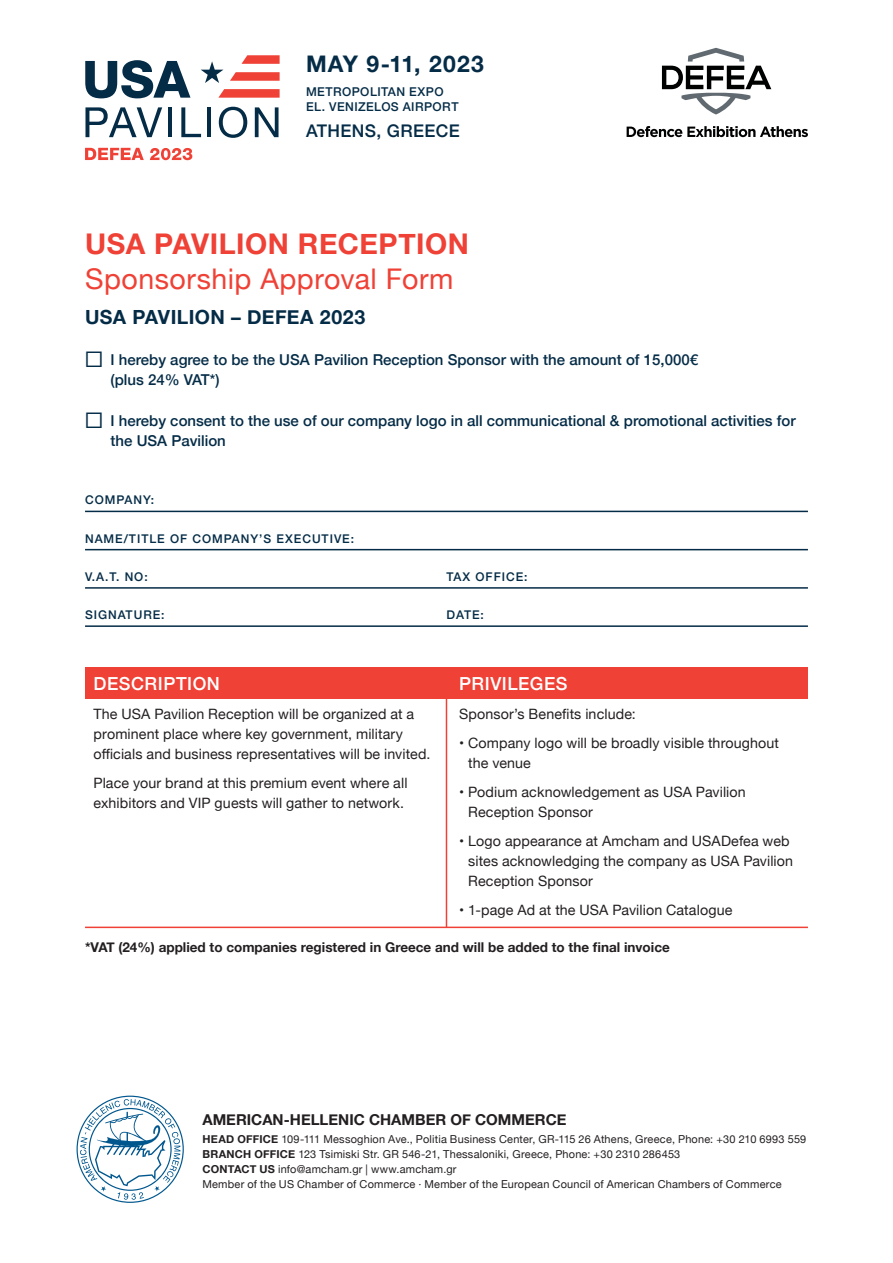
<style>
.page{position:relative;width:893px;height:1263px;background:#fff}
.page>*{position:absolute;margin:0;border:0;box-sizing:border-box;transform-origin:0 0}
.t1{font:28.5px "Helvetica Neue";letter-spacing:.02em;color:#ef4136}
.t2{font:700 28.5px "Helvetica Neue";letter-spacing:.02em;color:#ef4136}
.t3{font:700 22.8px "Helvetica Neue";letter-spacing:.055em;color:#052c47}
.t4{font:700 19.5px "Helvetica Neue";letter-spacing:.02em;color:#052c47}
.t5{font:500 18px "Helvetica Neue";letter-spacing:.03em;color:#fff}
.t6{font:500 17.4px "Helvetica Neue";letter-spacing:.02em;color:#052c47}
.t7{font:500 15px/20.2px "Helvetica Neue";color:#052c47}
.t8{font:700 15px "Helvetica Neue";color:#231f20}
.t9{font:14.25px/20.2px "Helvetica Neue";letter-spacing:.01em;color:#231f20}
.t10{font:700 13.5px "Helvetica Neue";color:#231f20}
.t11{font:500 12.15px/14.5px "Helvetica Neue";letter-spacing:.035em;color:#052c47}
.t12{font:500 12px "Helvetica Neue";letter-spacing:.08em;color:#052c47}
.t13{font:10.95px/15px "Helvetica Neue";letter-spacing:.02em;color:#231f20}
.s1{font-family:"Proxima Nova";font-weight:400;font-size:27px}
.s2{font-weight:700}
</style>
<div class="page">
<hr style="left:85px;top:511px;width:723px;height:1px;background:#052c47">
<hr style="left:85px;top:549px;width:723px;height:1px;background:#052c47">
<hr style="left:85px;top:587px;width:723px;height:2px;background:#052c47">
<hr style="left:85px;top:625px;width:723px;height:2px;background:#052c47">
<svg style="left:627px;top:126px;width:181px;height:11px"></svg>
<svg style="left:662px;top:48px;width:109px;height:67px"></svg>
<div style="left:85px;top:668px;width:723px;height:31px;background:#ef4136"></div>
<hr style="left:85px;top:926px;width:723px;height:2px;background:#ef4136">
<hr style="left:446px;top:675px;width:1px;height:252px;background:#ef4136">
<svg style="left:77px;top:1095px;width:107px;height:108px"></svg>
<svg style="left:85px;top:60px;width:105px;height:38px"></svg>
<svg style="left:85px;top:107px;width:77px;height:30px"></svg>
<hr style="left:168px;top:107px;width:4px;height:30px;background:#052c47">
<svg style="left:181px;top:107px;width:20px;height:30px"></svg>
<hr style="left:207px;top:107px;width:4px;height:30px;background:#052c47">
<svg style="left:219px;top:107px;width:28px;height:31px"></svg>
<svg style="left:255px;top:107px;width:24px;height:30px"></svg>
<svg style="left:201px;top:61px;width:22px;height:22px"></svg>
<svg style="left:241px;top:55px;width:39px;height:9px"></svg>
<svg style="left:218px;top:89px;width:62px;height:9px"></svg>
<svg style="left:230px;top:72px;width:50px;height:9px"></svg>
<svg style="left:85px;top:148px;width:59px;height:12px"></svg>
<svg style="left:150px;top:148px;width:42px;height:12px"></svg>
<h2 class="t3" style="left:306px;top:46px;width:179px">MAY 9-11, 2023</h2>
<p class="t11" style="left:306px;top:84px;width:154px">METROPOLITAN EXPO<br>EL. VENIZELOS AIRPORT</p>
<p class="t6" style="left:306px;top:117px;width:155px">ATHENS, GREECE</p>
<h1 class="t2" style="left:85px;top:222px;width:385px">USA PAVILION RECEPTION</h1>
<h1 class="t1" style="left:85px;top:259px;width:370px">Sponsorship Approval Form</h1>
<h3 class="t4" style="left:85px;top:302px;width:282px">USA PAVILION – DEFEA 2023</h3>
<p class="t7" style="left:111px;top:348px;width:589px;text-indent:-26px"><span class="s1">☐</span> I hereby agree to be the USA Pavilion Reception Sponsor with the amount of 15,000€ (plus 24% VAT*)</p>
<p class="t7" style="left:111px;top:409px;width:687px;text-indent:-26px"><span class="s1">☐</span> I hereby consent to the use of our company logo in all communicational &amp; promotional activities for the USA Pavilion</p>
<p class="t12" style="left:85px;top:490px;width:70px">COMPANY:</p>
<p class="t12" style="left:85px;top:529px;width:271px">NAME/TITLE OF COMPANY’S EXECUTIVE:</p>
<p class="t12" style="left:85px;top:567px;width:64px">V.A.T. NO:</p>
<p class="t12" style="left:447px;top:567px;width:82px">TAX OFFICE:</p>
<p class="t12" style="left:85px;top:605px;width:81px">SIGNATURE:</p>
<p class="t12" style="left:447px;top:605px;width:39px">DATE:</p>
<p class="t5" style="left:459px;top:669px;width:110px">PRIVILEGES</p>
<p class="t9" style="left:459px;top:704px;width:178px">Sponsor’s Benefits include:</p>
<p class="t9" style="left:468px;top:733px;width:312px;text-indent:-9px">• Company logo will be broadly visible throughout the venue</p>
<p class="t9" style="left:468px;top:782px;width:279px;text-indent:-9px">• Podium acknowledgement as USA Pavilion<br>Reception Sponsor</p>
<p class="t9" style="left:468px;top:831px;width:326px;text-indent:-9px">• Logo appearance at Amcham and USADefea web sites acknowledging the company as USA Pavilion<br>Reception Sponsor</p>
<p class="t9" style="left:459px;top:900px;width:275px">• 1-page Ad at the USA Pavilion Catalogue</p>
<p class="t10" style="left:85px;top:936px;width:586px">*VAT (24%) applied to companies registered in Greece and will be added to the final invoice</p>
<p class="t5" style="left:94px;top:669px;width:128px">DESCRIPTION</p>
<p class="t9" style="left:94px;top:704px;width:338px">The USA Pavilion Reception will be organized at a prominent place where key government, military officials and business representatives will be invited.</p>
<p class="t9" style="left:94px;top:774px;width:315px">Place your brand at this premium event where all exhibitors and VIP guests will gather to network.</p>
<p class="t8" style="left:202px;top:1107px;width:366px">AMERICAN-HELLENIC CHAMBER OF COMMERCE</p>
<p class="t13" style="left:202px;top:1132px;width:605px"><span class="s2">HEAD OFFICE</span> 109-111 Messoghion Ave., Politia Business Center, GR-115 26 Athens, Greece, Phone: +30 210 6993 559<br><span class="s2">BRANCH OFFICE</span> 123 Tsimiski Str. GR 546-21, Thessaloniki, Greece, Phone: +30 2310 286453<br><span class="s2">CONTACT US</span> info@amcham.gr | www.amcham.gr<br>Member of the US Chamber of Commerce ∙ Member of the European Council of American Chambers of Commerce</p>
</div>
